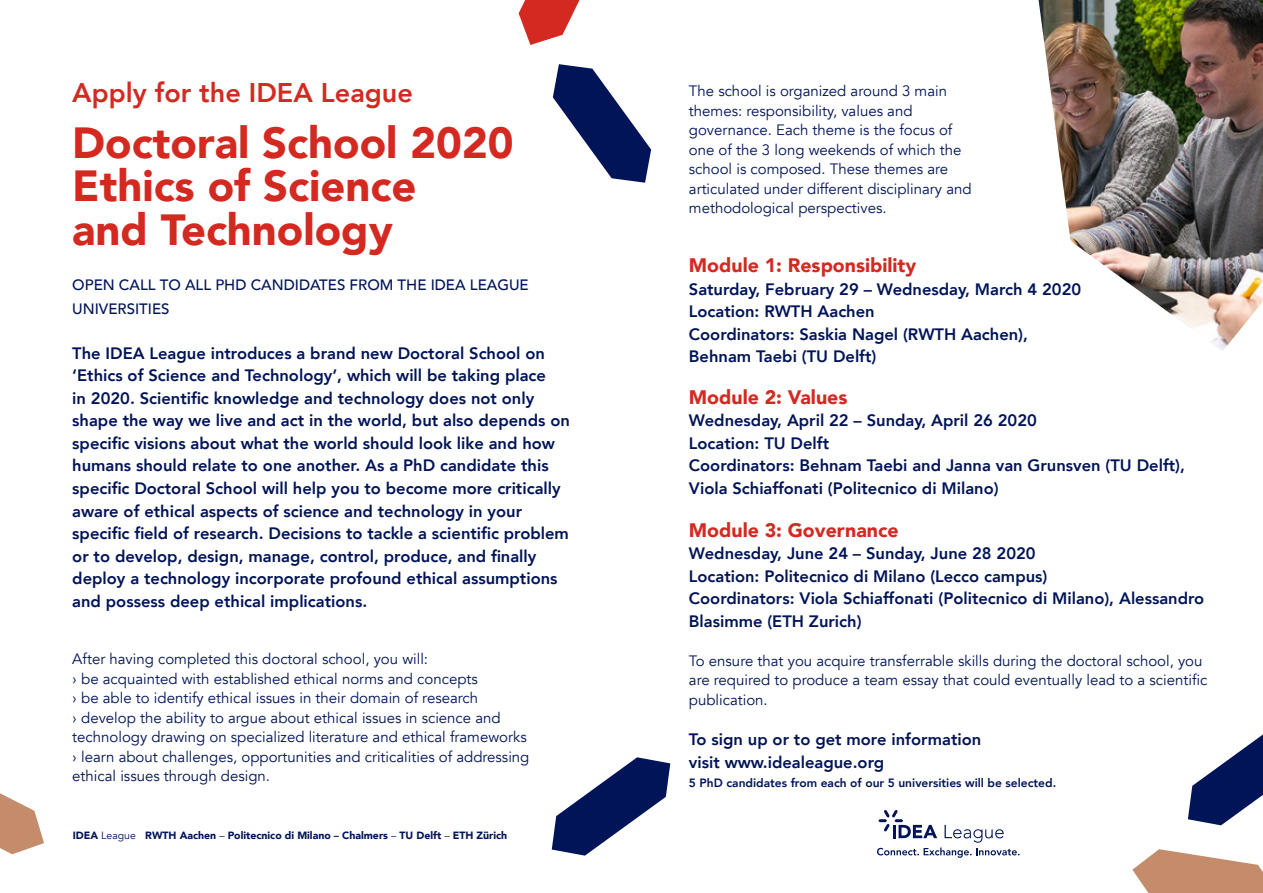
<style>
.page{position:relative;width:1263px;height:893px;background:#fff}
.page>*{position:absolute;margin:0;border:0;box-sizing:border-box;transform-origin:0 0}
.t1{font:900 43.5px/43.5px "Avenir";color:#d42921}
.t2{font:800 27px "Avenir";color:#d42921}
.t3{font:900 19.5px "Avenir";color:#d42921}
.t4{font:800 16.5px/22.6px "Avenir";color:#001457}
.t5{font:15px/19.5px "Avenir";color:#001457}
.t6{font:500 15px/24px "Avenir";color:#001457}
.t7{font:800 12px "Avenir";color:#001457}
.t8{font:900 10.5px "Avenir";color:#001457}
.s1{font-weight:400}
.s2{font-weight:800}
</style>
<div class="page">
<img style="left:1038px;top:0;width:225px;height:350px">
<svg style="left:519px;top:0;width:61px;height:45px"></svg>
<svg style="left:0;top:793px;width:44px;height:61px"></svg>
<svg style="left:552px;top:757px;width:118px;height:99px"></svg>
<svg style="left:1188px;top:734px;width:75px;height:91px"></svg>
<svg style="left:553px;top:64px;width:98px;height:119px"></svg>
<svg style="left:1132px;top:849px;width:131px;height:44px"></svg>
<svg style="left:877px;top:810px;width:142px;height:48px"></svg>
<h2 class="t2" style="left:72px;top:72px;width:342px">Apply for the IDEA League</h2>
<h1 class="t1" style="left:72px;top:120px;width:443px">Doctoral School 2020<br>Ethics of Science<br>and Technology</h1>
<p class="t6" style="left:72px;top:272px;width:458px">OPEN CALL TO ALL PHD CANDIDATES FROM THE IDEA LEAGUE<br>UNIVERSITIES</p>
<p class="t4" style="left:72px;top:342px;width:499px">The IDEA League introduces a brand new Doctoral School on ‘Ethics of Science and Technology’, which will be taking place<br>in 2020. Scientific knowledge and technology does not only shape the way we live and act in the world, but also depends on specific visions about what the world should look like and how humans should relate to one another. As a PhD candidate this specific Doctoral School will help you to become more critically aware of ethical aspects of science and technology in your specific field of research. Decisions to tackle a scientific problem or to develop, design, manage, control, produce, and finally deploy a technology incorporate profound ethical assumptions and possess deep ethical implications.</p>
<p class="t5" style="left:72px;top:650px;width:459px">After having completed this doctoral school, you will:<br>› be acquainted with established ethical norms and concepts<br>› be able to identify ethical issues in their domain of research<br>› develop the ability to argue about ethical issues in science and technology drawing on specialized literature and ethical frameworks › learn about challenges, opportunities and criticalities of addressing ethical issues through design.</p>
<p class="t8" style="left:73px;top:826px;width:436px">IDEA <span class="s1">League</span> RWTH Aachen <span class="s1">–</span> Politecnico di Milano <span class="s2">–</span> Chalmers <span class="s1">–</span> TU Delft <span class="s1">–</span> ETH Zürich</p>
<p class="t5" style="left:689px;top:82px;width:284px">The school is organized around 3 main themes: responsibility, values and governance. Each theme is the focus of one of the 3 long weekends of which the school is composed. These themes are articulated under different disciplinary and methodological perspectives.</p>
<p class="t3" style="left:689px;top:249px;width:229px">Module 1: Responsibility</p>
<p class="t4" style="left:689px;top:278px;width:394px">Saturday, February 29 – Wednesday, March 4 2020<br>Location: RWTH Aachen<br>Coordinators: Saskia Nagel (RWTH Aachen), Behnam Taebi (TU Delft)</p>
<p class="t3" style="left:689px;top:380px;width:160px">Module 2: Values</p>
<p class="t4" style="left:689px;top:409px;width:498px">Wednesday, April 22 – Sunday, April 26 2020<br>Location: TU Delft<br>Coordinators: Behnam Taebi and Janna van Grunsven (TU Delft), Viola Schiaffonati (Politecnico di Milano)</p>
<p class="t3" style="left:689px;top:513px;width:211px">Module 3: Governance</p>
<p class="t4" style="left:689px;top:542px;width:517px">Wednesday, June 24 – Sunday, June 28 2020<br>Location: Politecnico di Milano (Lecco campus)<br>Coordinators: Viola Schiaffonati (Politecnico di Milano), Alessandro Blasimme (ETH Zurich)</p>
<p class="t5" style="left:689px;top:651px;width:520px">To ensure that you acquire transferrable skills during the doctoral school, you are required to produce a team essay that could eventually lead to a scientific publication.</p>
<p class="t4" style="left:689px;top:728px;width:294px">To sign up or to get more information visit www.idealeague.org</p>
<p class="t7" style="left:689px;top:773px;width:369px">5 PhD candidates from each of our 5 universities will be selected.</p>
</div>
